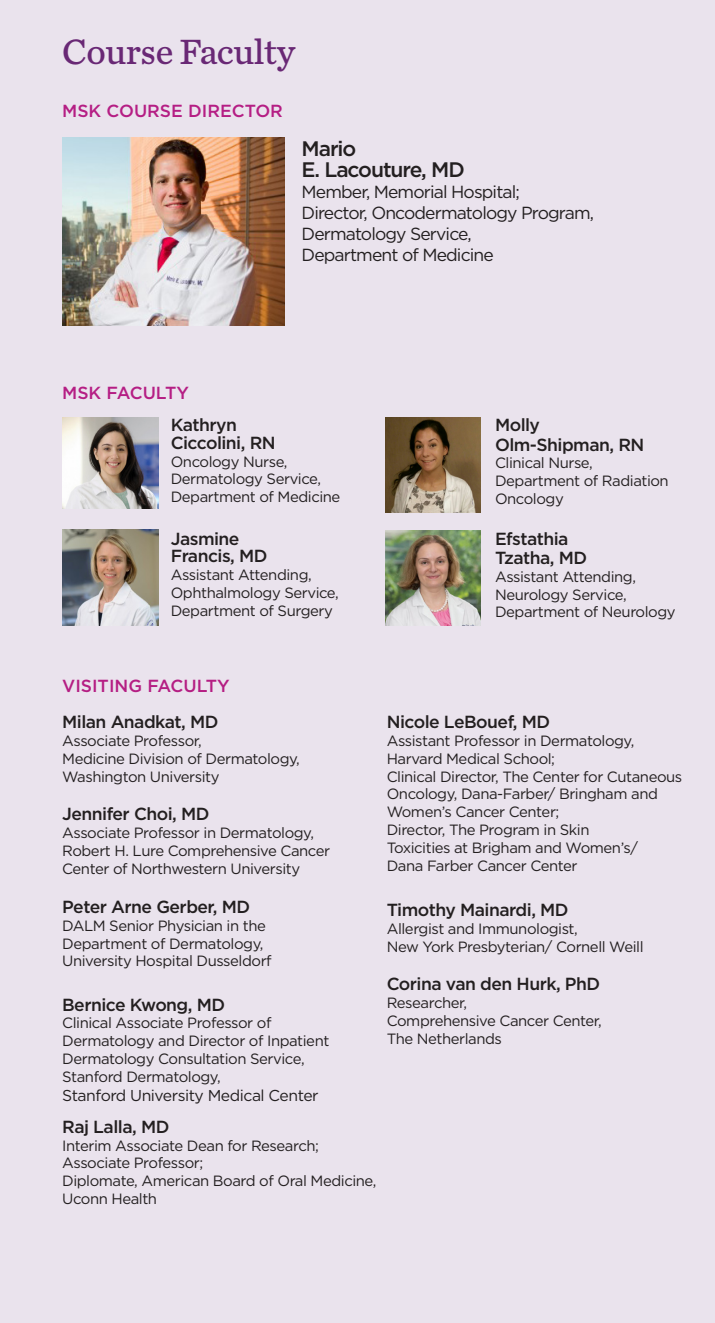
<style>
.page{position:relative;width:715px;height:1323px;background:#fff}
.page>*{position:absolute;margin:0;border:0;box-sizing:border-box;transform-origin:0 0}
.t1{font:36.75px "Chronicle Text G4";letter-spacing:-.01em;color:#692875}
.t2{font:500 21px "Gotham";letter-spacing:-.05em;color:#231f20}
.t3{font:500 17.5px "Gotham";letter-spacing:-.03em;color:#231f20}
.t4{font:17.5px "Gotham";letter-spacing:-.05em;color:#231f20}
.t5{font:500 17.5px "Gotham";color:#b51e84}
.t6{font:500 17.5px "Gotham";color:#b51e83}
.t7{font:15.75px "Gotham";letter-spacing:-.03em;color:#231f20}
.t8{font:14.88px/17.8px "Gotham";letter-spacing:-.03em;color:#231f20}
</style>
<div class="page">
<div style="left:0;top:0;width:714px;height:1323px;background:#eae3ed"></div>
<img style="left:62px;top:138px;width:222px;height:187px">
<img style="left:62px;top:417px;width:96px;height:92px">
<img style="left:62px;top:530px;width:96px;height:95px">
<img style="left:385px;top:417px;width:95px;height:96px">
<img style="left:385px;top:530px;width:95px;height:96px">
<p class="t1" style="left:62px;top:24px;width:234px">Course Faculty</p>
<p class="t5" style="left:62px;top:99px;width:222px">MSK COURSE DIRECTOR</p>
<p class="t5" style="left:62px;top:381px;width:128px">MSK FACULTY</p>
<p class="t2" style="left:301px;top:134px;width:56px">Mario</p>
<p class="t2" style="left:301px;top:155px;width:165px">E. Lacouture, MD</p>
<p class="t4" style="left:301px;top:180px;width:220px">Member, Memorial Hospital;</p>
<p class="t4" style="left:301px;top:201px;width:294px">Director, Oncodermatology Program,</p>
<p class="t4" style="left:301px;top:222px;width:172px">Dermatology Service,</p>
<p class="t4" style="left:301px;top:243px;width:194px">Department of Medicine</p>
<p class="t3" style="left:171px;top:414px;width:68px">Kathryn</p>
<p class="t3" style="left:171px;top:431px;width:106px">Ciccolini, RN</p>
<p class="t8" style="left:171px;top:452px;width:118px">Oncology Nurse,</p>
<p class="t8" style="left:171px;top:470px;width:152px">Dermatology Service,</p>
<p class="t8" style="left:171px;top:488px;width:171px">Department of Medicine</p>
<p class="t3" style="left:171px;top:527px;width:70px">Jasmine</p>
<p class="t3" style="left:171px;top:545px;width:98px">Francis, MD</p>
<p class="t8" style="left:171px;top:566px;width:142px">Assistant Attending,</p>
<p class="t8" style="left:171px;top:583px;width:169px">Ophthalmology Service,</p>
<p class="t8" style="left:171px;top:601px;width:164px">Department of Surgery</p>
<p class="t3" style="left:495px;top:414px;width:47px">Molly</p>
<p class="t3" style="left:495px;top:433px;width:151px">Olm-Shipman, RN</p>
<p class="t8" style="left:495px;top:454px;width:99px">Clinical Nurse,</p>
<p class="t8" style="left:495px;top:472px;width:175px">Department of Radiation<br>Oncology</p>
<p class="t3" style="left:495px;top:527px;width:75px">Efstathia</p>
<p class="t3" style="left:495px;top:546px;width:94px">Tzatha, MD</p>
<p class="t8" style="left:495px;top:567px;width:142px">Assistant Attending,</p>
<p class="t8" style="left:495px;top:585px;width:133px">Neurology Service,</p>
<p class="t8" style="left:495px;top:603px;width:182px">Department of Neurology</p>
<p class="t6" style="left:62px;top:675px;width:169px">VISITING FACULTY</p>
<p class="t3" style="left:62px;top:710px;width:158px">Milan Anadkat, MD</p>
<p class="t8" style="left:62px;top:731px;width:141px">Associate Professor,</p>
<p class="t8" style="left:62px;top:749px;width:239px">Medicine Division of Dermatology,</p>
<p class="t8" style="left:62px;top:767px;width:159px">Washington University</p>
<p class="t3" style="left:62px;top:803px;width:149px">Jennifer Choi, MD</p>
<p class="t8" style="left:62px;top:824px;width:253px">Associate Professor in Dermatology,</p>
<p class="t8" style="left:62px;top:842px;width:269px">Robert H. Lure Comprehensive Cancer</p>
<p class="t8" style="left:62px;top:860px;width:239px">Center of Northwestern University</p>
<p class="t3" style="left:62px;top:895px;width:189px">Peter Arne Gerber, MD</p>
<p class="t8" style="left:62px;top:916px;width:205px">DALM Senior Physician in the</p>
<p class="t8" style="left:62px;top:934px;width:203px">Department of Dermatology,</p>
<p class="t8" style="left:62px;top:952px;width:211px">University Hospital Dusseldorf</p>
<p class="t3" style="left:62px;top:993px;width:164px">Bernice Kwong, MD</p>
<p class="t8" style="left:62px;top:1014px;width:211px">Clinical Associate Professor of</p>
<p class="t8" style="left:62px;top:1032px;width:269px">Dermatology and Director of Inpatient<br>Dermatology Consultation Service,</p>
<p class="t8" style="left:62px;top:1067px;width:160px">Stanford Dermatology,</p>
<p class="t7" style="left:62px;top:1085px;width:258px">Stanford University Medical Center</p>
<p class="t3" style="left:62px;top:1115px;width:109px">Raj Lalla, MD</p>
<p class="t8" style="left:62px;top:1136px;width:258px">Interim Associate Dean for Research;<br>Associate Professor;</p>
<p class="t8" style="left:62px;top:1172px;width:316px">Diplomate, American Board of Oral Medicine,</p>
<p class="t8" style="left:62px;top:1190px;width:96px">Uconn Health</p>
<p class="t3" style="left:386px;top:710px;width:165px">Nicole LeBouef, MD</p>
<p class="t8" style="left:386px;top:731px;width:249px">Assistant Professor in Dermatology,<br>Harvard Medical School;</p>
<p class="t8" style="left:386px;top:767px;width:297px">Clinical Director, The Center for Cutaneous<br>Oncology, Dana-Farber/ Bringham and<br>Women’s Cancer Center;</p>
<p class="t8" style="left:386px;top:821px;width:253px">Director, The Program in Skin<br>Toxicities at Brigham and Women’s/<br>Dana Farber Cancer Center</p>
<p class="t3" style="left:386px;top:899px;width:183px">Timothy Mainardi, MD</p>
<p class="t8" style="left:386px;top:920px;width:192px">Allergist and Immunologist,</p>
<p class="t8" style="left:386px;top:937px;width:258px">New York Presbyterian/ Cornell Weill</p>
<p class="t3" style="left:386px;top:973px;width:215px">Corina van den Hurk, PhD</p>
<p class="t8" style="left:386px;top:994px;width:82px">Researcher,</p>
<p class="t8" style="left:386px;top:1012px;width:216px">Comprehensive Cancer Center,</p>
<p class="t8" style="left:386px;top:1030px;width:117px">The Netherlands</p>
</div>
